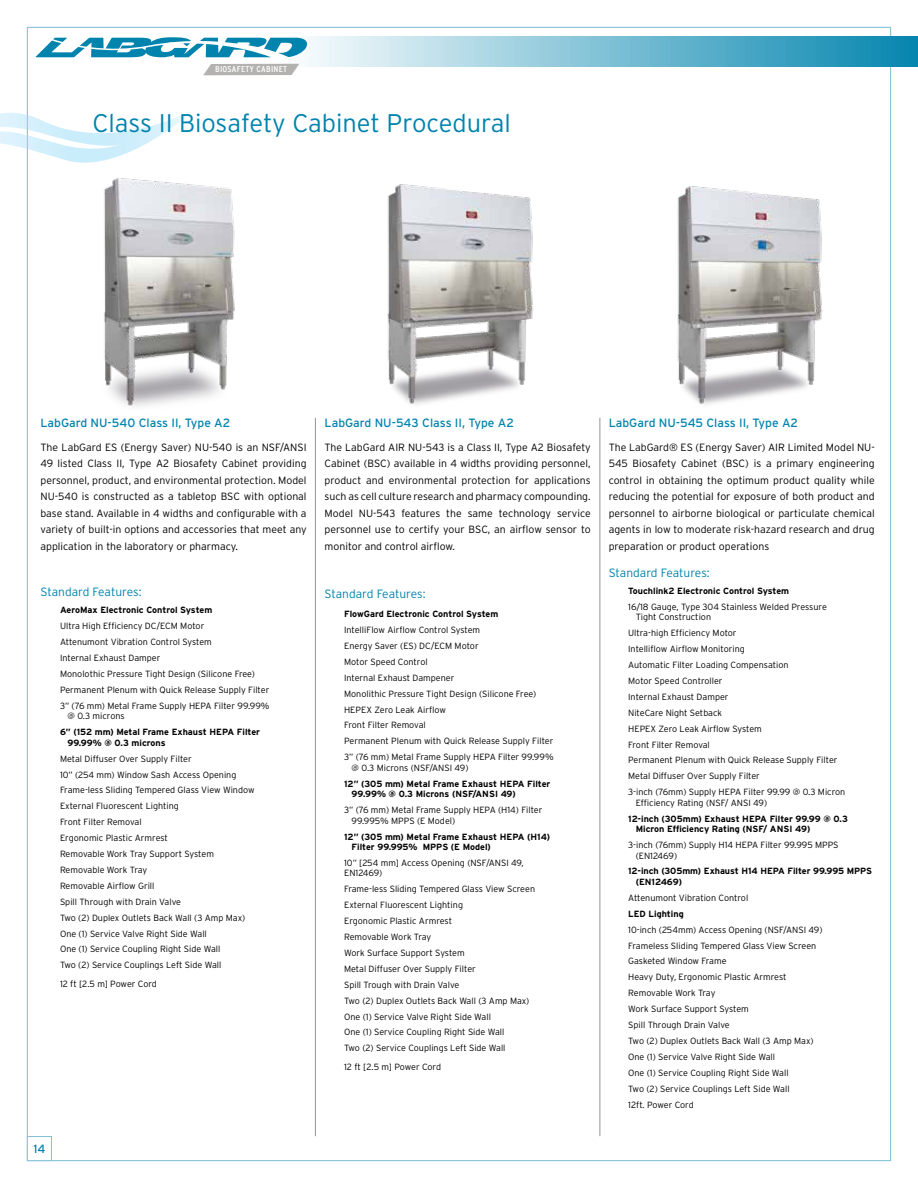
<style>
.page{position:relative;width:918px;height:1188px;background:#fff}
.page>*{position:absolute;margin:0;border:0;box-sizing:border-box;transform-origin:0 0}
.t1{font:300 25.5px "Interstate";color:#0083ad}
.t2{font:12px "Interstate";color:#0083ad}
.t3{font:300 12px "Interstate";letter-spacing:-.005em;color:#0083ad}
.t4{font:300 10.5px/16.5px "Interstate";color:#000;text-align:justify}
.t5{font:300 9px/15.9px "Interstate";color:#000}
.t6{font:700 9px/10.5px "Interstate";color:#000}
.t7{font:condensed 8.4px "Interstate";letter-spacing:.025em;color:#fff;scale:1.1 1}
</style>
<div class="page">
<div style="left:278px;top:37px;width:640px;height:30px;background:linear-gradient(to right,#fff,#0686af)"></div>
<div style="left:27px;top:1136px;width:25px;height:25px;border:1px solid #80c1d6"></div>
<svg style="left:35px;top:37px;width:274px;height:20px"></svg>
<svg style="left:203px;top:64px;width:96px;height:11px"></svg>
<img style="left:104px;top:178px;width:131px;height:229px">
<img style="left:677px;top:186px;width:146px;height:219px">
<img style="left:387px;top:184px;width:147px;height:221px">
<svg style="left:0;top:107px;width:189px;height:59px"></svg>
<hr style="left:315px;top:418px;width:1px;height:718px;background:#939598">
<hr style="left:600px;top:418px;width:1px;height:718px;background:#939598">
<p class="t7" style="left:215px;top:64px;width:67px">BIOSAFETY CABINET</p>
<h1 class="t1" style="left:92px;top:107px;width:420px">Class II Biosafety Cabinet Procedural</h1>
<h2 class="t2" style="left:40px;top:416px;width:191px">LabGard NU-540 Class II, Type A2</h2>
<p class="t4" style="left:40px;top:439px;width:268px">The LabGard ES (Energy Saver) NU-540 is an NSF/ANSI 49 listed Class II, Type A2 Biosafety Cabinet providing personnel, product, and environmental protection. Model NU-540 is constructed as a tabletop BSC with optional base stand. Available in 4 widths and configurable with a variety of built-in options and accessories that meet any application in the laboratory or pharmacy.</p>
<h2 class="t3" style="left:40px;top:585px;width:103px">Standard Features:</h2>
<p class="t6" style="left:60px;top:605px;width:154px">AeroMax Electronic Control System</p>
<p class="t5" style="left:60px;top:618px;width:211px">Ultra High Efficiency DC/ECM Motor<br>Attenumont Vibration Control System<br>Internal Exhaust Damper<br>Monolothic Pressure Tight Design (Silicone Free)<br>Permanent Plenum with Quick Release Supply Filter 3” (76 mm) Metal Frame Supply HEPA Filter 99.99%</p>
<p class="t5" style="left:68px;top:708px;width:59px">@ 0.3 microns</p>
<p class="t6" style="left:68px;top:727px;width:194px;text-indent:-7px">6” (152 mm) Metal Frame Exhaust HEPA Filter<br>99.99% @ 0.3 microns</p>
<p class="t5" style="left:60px;top:750px;width:196px">Metal Diffuser Over Supply Filter<br>10” (254 mm) Window Sash Access Opening Frame-less Sliding Tempered Glass View Window External Fluorescent Lighting<br>Front Filter Removal<br>Ergonomic Plastic Armrest<br>Removable Work Tray Support System Removable Work Tray<br>Removable Airflow Grill<br>Spill Through with Drain Valve<br>Two (2) Duplex Outlets Back Wall (3 Amp Max)<br>One (1) Service Valve Right Side Wall<br>One (1) Service Coupling Right Side Wall<br>Two (2) Service Couplings Left Side Wall</p>
<p class="t5" style="left:60px;top:976px;width:98px">12 ft [2.5 m] Power Cord</p>
<h2 class="t2" style="left:325px;top:416px;width:191px">LabGard NU-543 Class II, Type A2</h2>
<p class="t4" style="left:325px;top:439px;width:268px">The LabGard AIR NU-543 is a Class II, Type A2 Biosafety Cabinet (BSC) available in 4 widths providing personnel, product and environmental protection for applications such as cell culture research and pharmacy compounding.<br>Model NU-543 features the same technology service personnel use to certify your BSC, an airflow sensor to monitor and control airflow.</p>
<h2 class="t3" style="left:325px;top:587px;width:103px">Standard Features:</h2>
<p class="t6" style="left:344px;top:609px;width:156px">FlowGard Electronic Control System</p>
<p class="t5" style="left:344px;top:622px;width:211px">IntelliFlow Airflow Control System<br>Energy Saver (ES) DC/ECM Motor<br>Motor Speed Control<br>Internal Exhaust Dampener<br>Monolithic Pressure Tight Design (Silicone Free)<br>HEPEX Zero Leak Airflow<br>Front Filter Removal<br>Permanent Plenum with Quick Release Supply Filter 3” (76 mm) Metal Frame Supply HEPA Filter 99.99%</p>
<p class="t5" style="left:352px;top:760px;width:118px">@ 0.3 Microns (NSF/ANSI 49)</p>
<p class="t6" style="left:352px;top:778px;width:200px;text-indent:-7px">12” (305 mm) Metal Frame Exhaust HEPA Filter<br>99.99% @ 0.3 Microns (NSF/ANSI 49)</p>
<p class="t5" style="left:352px;top:805px;width:192px;line-height:10.5px;text-indent:-7px">3” (76 mm) Metal Frame Supply HEPA (H14) Filter<br>99.995% MPPS (E Model)</p>
<p class="t6" style="left:352px;top:831px;width:200px;text-indent:-7px">12” (305 mm) Metal Frame Exhaust HEPA (H14)<br>Filter 99.995% MPPS (E Model)</p>
<p class="t5" style="left:344px;top:857px;width:181px;line-height:10.5px">10” [254 mm] Access Opening (NSF/ANSI 49,<br>EN12469)</p>
<p class="t5" style="left:344px;top:881px;width:193px">Frame-less Sliding Tempered Glass View Screen External Fluorescent Lighting<br>Ergonomic Plastic Armrest<br>Removable Work Tray<br>Work Surface Support System<br>Metal Diffuser Over Supply Filter<br>Spill Trough with Drain Valve<br>Two (2) Duplex Outlets Back Wall (3 Amp Max)<br>One (1) Service Valve Right Side Wall<br>One (1) Service Coupling Right Side Wall<br>Two (2) Service Couplings Left Side Wall</p>
<p class="t5" style="left:344px;top:1059px;width:98px">12 ft [2.5 m] Power Cord</p>
<h2 class="t2" style="left:33px;top:1141px;width:14px">14</h2>
<h2 class="t2" style="left:609px;top:416px;width:191px">LabGard NU-545 Class II, Type A2</h2>
<p class="t4" style="left:609px;top:439px;width:268px">The LabGard® ES (Energy Saver) AIR Limited Model NU-545 Biosafety Cabinet (BSC) is a primary engineering control in obtaining the optimum product quality while reducing the potential for exposure of both product and personnel to airborne biological or particulate chemical agents in low to moderate risk-hazard research and drug preparation or product operations</p>
<h2 class="t3" style="left:609px;top:565px;width:103px">Standard Features:</h2>
<p class="t6" style="left:628px;top:585px;width:162px">Touchlink2 Electronic Control System</p>
<p class="t5" style="left:636px;top:601px;width:193px;line-height:10.5px;text-indent:-7px">16/18 Gauge, Type 304 Stainless Welded Pressure<br>Tight Construction</p>
<p class="t5" style="left:628px;top:625px;width:219px">Ultra-high Efficiency Motor<br>Intelliflow Airflow Monitoring<br>Automatic Filter Loading Compensation<br>Motor Speed Controller<br>Internal Exhaust Damper<br>NiteCare Night Setback<br>HEPEX Zero Leak Airflow System<br>Front Filter Removal<br>Permanent Plenum with Quick Release Supply Filter<br>Metal Diffuser Over Supply Filter<br>3-inch (76mm) Supply HEPA Filter 99.99 @ 0.3 Micron</p>
<p class="t5" style="left:636px;top:795px;width:133px">Efficiency Rating (NSF/ ANSI 49)</p>
<p class="t6" style="left:636px;top:813px;width:214px;text-indent:-7px">12-inch (305mm) Exhaust HEPA Filter 99.99 @ 0.3<br>Micron Efficiency Rating (NSF/ ANSI 49)</p>
<p class="t5" style="left:636px;top:840px;width:204px;line-height:10.5px;text-indent:-7px">3-inch (76mm) Supply H14 HEPA Filter 99.995 MPPS (EN12469)</p>
<p class="t6" style="left:636px;top:866px;width:238px;text-indent:-7px">12-inch (305mm) Exhaust H14 HEPA Filter 99.995 MPPS (EN12469)</p>
<p class="t5" style="left:628px;top:890px;width:122px">Attenumont Vibration Control</p>
<p class="t6" style="left:628px;top:908px;width:57px">LED Lighting</p>
<p class="t5" style="left:628px;top:921px;width:196px">10-inch (254mm) Access Opening (NSF/ANSI 49)<br>Frameless Sliding Tempered Glass View Screen Gasketed Window Frame<br>Heavy Duty, Ergonomic Plastic Armrest Removable Work Tray<br>Work Surface Support System<br>Spill Through Drain Valve<br>Two (2) Duplex Outlets Back Wall (3 Amp Max)<br>One (1) Service Valve Right Side Wall<br>One (1) Service Coupling Right Side Wall<br>Two (2) Service Couplings Left Side Wall<br>12ft. Power Cord</p>
</div>
